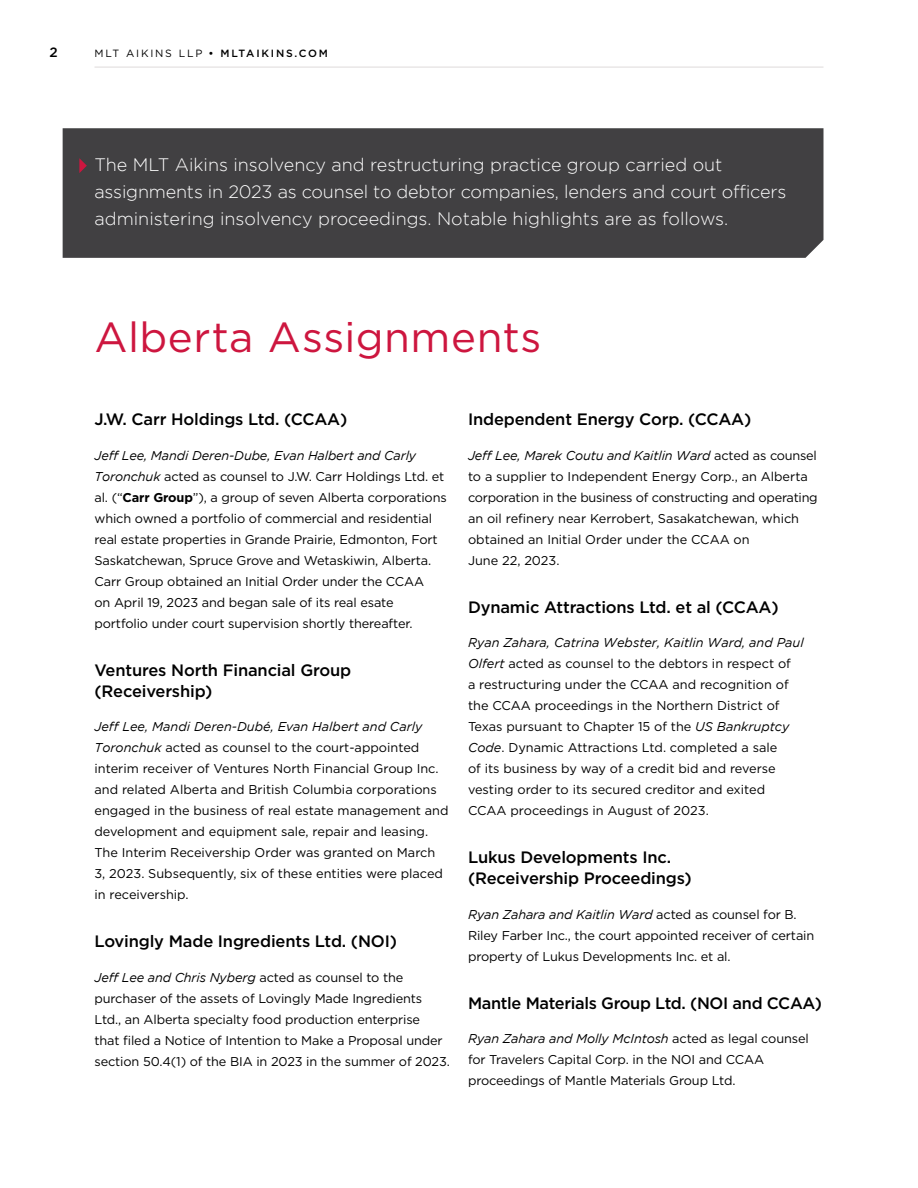
<style>
.page{position:relative;width:918px;height:1188px;background:#fff}
.page>*{position:absolute;margin:0;border:0;box-sizing:border-box;transform-origin:0 0}
.t1{font:42px "Gotham";letter-spacing:.015em;color:#cd163f}
.t2{font:300 18px/27px "Gotham";color:#fff}
.t3{font:500 16.5px/21px "Gotham";letter-spacing:-.01em;color:#000}
.t4{font:500 13.5px "Gotham";color:#000}
.t5{font:12.75px/21px "Gotham";letter-spacing:-.01em;color:#000}
.t6{font:500 10.5px "Gotham";letter-spacing:.17em;color:#000}
.s1{font-weight:400}
.s2{font-style:italic}
.s3{font-weight:700}
</style>
<div class="page">
<hr style="left:94px;top:66px;width:730px;height:2px;background:#e9e7e6">
<div style="left:63px;top:128px;width:761px;height:130px;background:#414042"></div>
<svg style="left:79px;top:158px;width:8px;height:15px"></svg>
<p class="t4" style="left:50px;top:43px;width:10px">2</p>
<p class="t6" style="left:94px;top:46px;width:235px"><span class="s1">MLT AIKINS LLP</span> • MLTAIKINS.COM</p>
<h2 class="t2" style="left:94px;top:151px;width:693px">The MLT Aikins insolvency and restructuring practice group carried out assignments in 2023 as counsel to debtor companies, lenders and court officers administering insolvency proceedings. Notable highlights are as follows.</h2>
<h1 class="t1" style="left:94px;top:310px;width:449px">Alberta Assignments</h1>
<p class="t3" style="left:94px;top:409px;width:254px">J.W. Carr Holdings Ltd. (CCAA)</p>
<p class="t5" style="left:94px;top:445px;width:354px"><span class="s2">Jeff Lee, Mandi Deren-Dube, Evan Halbert and Carly Toronchuk</span> acted as counsel to J.W. Carr Holdings Ltd. et al. (“<span class="s3">Carr Group</span>”), a group of seven Alberta corporations which owned a portfolio of commercial and residential real estate properties in Grande Prairie, Edmonton, Fort Saskatchewan, Spruce Grove and Wetaskiwin, Alberta.<br>Carr Group obtained an Initial Order under the CCAA<br>on April 19, 2023 and began sale of its real esate portfolio under court supervision shortly thereafter.</p>
<p class="t3" style="left:94px;top:659px;width:258px">Ventures North Financial Group (Receivership)</p>
<p class="t5" style="left:94px;top:716px;width:356px"><span class="s2">Jeff Lee, Mandi Deren-Dubé, Evan Halbert and Carly Toronchuk</span> acted as counsel to the court-appointed interim receiver of Ventures North Financial Group Inc. and related Alberta and British Columbia corporations engaged in the business of real estate management and development and equipment sale, repair and leasing.<br>The Interim Receivership Order was granted on March 3, 2023. Subsequently, six of these entities were placed in receivership.</p>
<p class="t3" style="left:94px;top:931px;width:304px">Lovingly Made Ingredients Ltd. (NOI)</p>
<p class="t5" style="left:94px;top:967px;width:357px"><span class="s2">Jeff Lee and Chris Nyberg</span> acted as counsel to the purchaser of the assets of Lovingly Made Ingredients Ltd., an Alberta specialty food production enterprise<br>that filed a Notice of Intention to Make a Proposal under section 50.4(1) of the BIA in 2023 in the summer of 2023.</p>
<p class="t3" style="left:468px;top:409px;width:285px">Independent Energy Corp. (CCAA)</p>
<p class="t5" style="left:468px;top:445px;width:351px"><span class="s2">Jeff Lee, Marek Coutu and Kaitlin Ward</span> acted as counsel to a supplier to Independent Energy Corp., an Alberta corporation in the business of constructing and operating an oil refinery near Kerrobert, Sasakatchewan, which obtained an Initial Order under the CCAA on<br>June 22, 2023.</p>
<p class="t3" style="left:468px;top:596px;width:312px">Dynamic Attractions Ltd. et al (CCAA)</p>
<p class="t5" style="left:468px;top:632px;width:337px"><span class="s2">Ryan Zahara, Catrina Webster, Kaitlin Ward, and Paul Olfert</span> acted as counsel to the debtors in respect of<br>a restructuring under the CCAA and recognition of the CCAA proceedings in the Northern District of Texas pursuant to Chapter 15 of the <span class="s2">US Bankruptcy Code</span>. Dynamic Attractions Ltd. completed a sale<br>of its business by way of a credit bid and reverse vesting order to its secured creditor and exited CCAA proceedings in August of 2023.</p>
<p class="t3" style="left:468px;top:847px;width:225px">Lukus Developments Inc. (Receivership Proceedings)</p>
<p class="t5" style="left:468px;top:904px;width:348px"><span class="s2">Ryan Zahara and Kaitlin Ward</span> acted as counsel for B.<br>Riley Farber Inc., the court appointed receiver of certain property of Lukus Developments Inc. et al.</p>
<p class="t3" style="left:468px;top:992px;width:356px">Mantle Materials Group Ltd. (NOI and CCAA)</p>
<p class="t5" style="left:468px;top:1028px;width:342px"><span class="s2">Ryan Zahara and Molly McIntosh</span> acted as legal counsel for Travelers Capital Corp. in the NOI and CCAA proceedings of Mantle Materials Group Ltd.</p>
</div>
